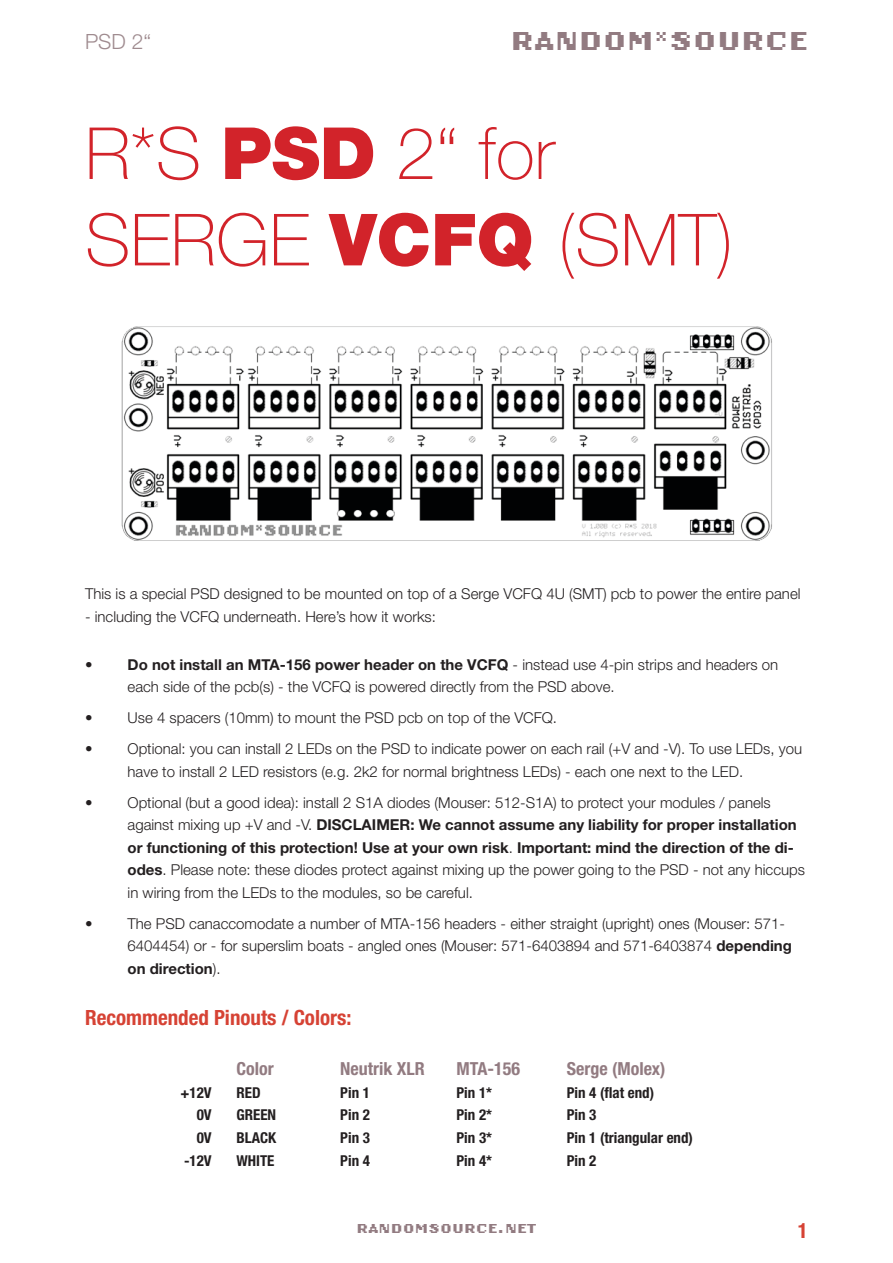
<style>
.page{position:relative;width:893px;height:1263px;background:#fff}
.page>*{position:absolute;margin:0;border:0;box-sizing:border-box;transform-origin:0 0}
.Big_Headline{font:100 72px/86.4px "Helvetica Neue LT Std";color:#d2232a}
.t1{font:36px "Oakland Six";color:#927b81}
.t2{font:700 condensed 21px "Helvetica Neue LT Std";color:#d64234}
.t3{font:300 21px "Helvetica Neue LT Std";color:#9f8b8f}
.BOM_Header{font:700 condensed 18px "Helvetica Neue LT Std";color:#927b81}
.t4{font:18px "Oakland Six";color:#927b81}
.t5{font:300 15px/22.5px "Helvetica Neue LT Std";color:#231f20}
.BOM{font:700 condensed 15px "Helvetica Neue LT Std";color:#231f20}
.s1{font-weight:900}
.s2{font-weight:700}
</style>
<div class="page">
<img style="left:121px;top:326px;width:651px;height:215px">
<h3 class="t3" style="left:85px;top:29px;width:68px">PSD 2“</h3>
<h2 class="t1" style="left:510px;top:23px;width:299px">RANDOM*SOURCE</h2>
<p class="Big_Headline" style="left:85px;top:110px;width:650px">R*S <span class="s1">PSD</span> 2“ for<br>SERGE <span class="s1">VCFQ</span> (SMT)</p>
<p class="t5" style="left:85px;top:582px;width:717px">This is a special PSD designed to be mounted on top of a Serge VCFQ 4U (SMT) pcb to power the entire panel</p>
<p class="t5" style="left:85px;top:605px;width:352px">- including the VCFQ underneath. Here’s how it works:</p>
<p class="t5" style="left:128px;top:653px;width:652px;text-indent:-43px">• <span class="s2">Do not install an MTA-156 power header on the VCFQ</span> - instead use 4-pin strips and headers on each side of the pcb(s) - the VCFQ is powered directly from the PSD above.</p>
<p class="t5" style="left:85px;top:706px;width:474px">• Use 4 spacers (10mm) to mount the PSD pcb on top of the VCFQ.</p>
<p class="t5" style="left:128px;top:737px;width:676px;text-indent:-43px">• Optional: you can install 2 LEDs on the PSD to indicate power on each rail (+V and -V). To use LEDs, you have to install 2 LED resistors (e.g. 2k2 for normal brightness LEDs) - each one next to the LED.</p>
<p class="t5" style="left:128px;top:791px;width:679px;text-indent:-43px">• Optional (but a good idea): install 2 S1A diodes (Mouser: 512-S1A) to protect your modules / panels against mixing up +V and -V. <span class="s2">DISCLAIMER: We cannot assume any liability for proper installation or functioning of this protection! Use at your own risk</span>. <span class="s2">Important: mind the direction of the di&shy;odes</span>. Please note: these diodes protect against mixing up the power going to the PSD - not any hiccups in wiring from the LEDs to the modules, so be careful.</p>
<p class="t5" style="left:128px;top:912px;width:666px;text-indent:-43px">• The PSD canaccomodate a number of MTA-156 headers - either straight (upright) ones (Mouser: 571-<br>6404454) or - for superslim boats - angled ones (Mouser: 571-6403894 and 571-6403874 <span class="s2">depending on direction</span>).</p>
<p class="t2" style="left:85px;top:1004px;width:268px">Recommended Pinouts / Colors:</p>
<p class="BOM_Header" style="left:236px;top:1057px;width:39px">Color</p>
<p class="BOM_Header" style="left:340px;top:1057px;width:86px">Neutrik XLR</p>
<p class="BOM_Header" style="left:457px;top:1057px;width:65px">MTA-156</p>
<p class="BOM_Header" style="left:567px;top:1057px;width:100px">Serge (Molex)</p>
<p class="BOM" style="left:181px;top:1083px;width:33px">+12V</p>
<p class="BOM" style="left:236px;top:1083px;width:26px">RED</p>
<p class="BOM" style="left:340px;top:1083px;width:31px">Pin 1</p>
<p class="BOM" style="left:457px;top:1083px;width:37px">Pin 1*</p>
<p class="BOM" style="left:567px;top:1083px;width:89px">Pin 4 (flat end)</p>
<p class="BOM" style="left:197px;top:1106px;width:16px">0V</p>
<p class="BOM" style="left:236px;top:1106px;width:41px">GREEN</p>
<p class="BOM" style="left:340px;top:1106px;width:31px">Pin 2</p>
<p class="BOM" style="left:457px;top:1106px;width:37px">Pin 2*</p>
<p class="BOM" style="left:567px;top:1106px;width:31px">Pin 3</p>
<p class="BOM" style="left:197px;top:1128px;width:16px">0V</p>
<p class="BOM" style="left:236px;top:1128px;width:41px">BLACK</p>
<p class="BOM" style="left:340px;top:1128px;width:31px">Pin 3</p>
<p class="BOM" style="left:457px;top:1128px;width:37px">Pin 3*</p>
<p class="BOM" style="left:567px;top:1128px;width:128px">Pin 1 (triangular end)</p>
<p class="BOM" style="left:184px;top:1151px;width:29px">-12V</p>
<p class="BOM" style="left:236px;top:1151px;width:40px">WHITE</p>
<p class="BOM" style="left:340px;top:1151px;width:31px">Pin 4</p>
<p class="BOM" style="left:457px;top:1151px;width:37px">Pin 4*</p>
<p class="BOM" style="left:567px;top:1151px;width:31px">Pin 2</p>
<p class="t4" style="left:356px;top:1220px;width:182px">RANDOMSOURCE.NET</p>
<p class="t2" style="left:798px;top:1217px;width:12px">1</p>
</div>
